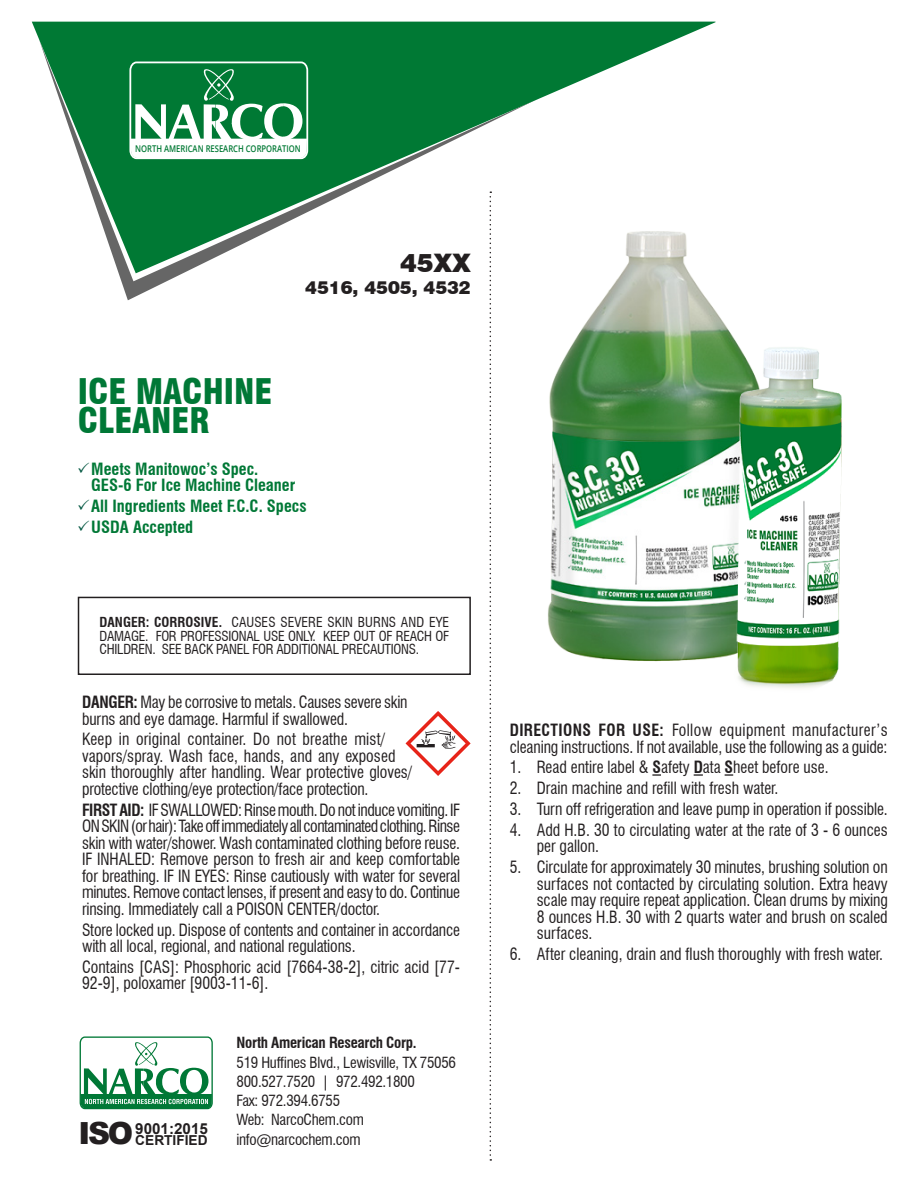
<style>
.page{position:relative;width:918px;height:1188px;background:#fff}
.page>*{position:absolute;margin:0;border:0;box-sizing:border-box;transform-origin:0 0}
.t1{font:900 condensed 34.5px "Swiss 721 BT";color:#007836}
.t2{font:900 30.6px "Arial";color:#231f20}
.t3{font:900 25.5px "Swiss 721 BT";color:#231f20}
.t4{font:900 18px "Swiss 721 BT";color:#231f20}
.t5{font:condensed 16.5px/16.5px "Swiss 721 BT";color:#231f20;scale:.95 1}
.t6{font:700 condensed 16.5px/16.5px "Swiss 721 BT";color:#007836}
.t7{font:700 15.15px "Arial";color:#231f20}
.t8{font:condensed 15px "Swiss 721 BT";letter-spacing:-.02em;color:#231f20}
.t9{font:700 condensed 15px "Swiss 721 BT";letter-spacing:-.02em;color:#231f20}
.t10{font:700 13.65px "Arial";color:#231f20}
.t11{font:condensed 13.5px/13.5px "Swiss 721 BT";letter-spacing:-.02em;color:#231f20;text-align:justify}
.t12{font:600 9.3px "Open Sans";color:#007934;scale:.82 1}
.s1{color:#005640}
.s2{font-weight:700}
</style>
<div class="page">
<svg style="left:118px;top:273px;width:372px;height:27px"></svg>
<svg style="left:32px;top:22px;width:684px;height:251px"></svg>
<svg style="left:129px;top:61px;width:180px;height:99px"></svg>
<img style="left:521px;top:222px;width:208px;height:440px">
<svg style="left:79px;top:1036px;width:134px;height:74px"></svg>
<svg style="left:490px;top:191px;width:1px;height:970px"></svg>
<div style="left:78px;top:597px;width:393px;height:78px;border:2px solid #231f20"></div>
<img style="left:675px;top:330px;width:167px;height:358px">
<svg style="left:652px;top:774px;width:9px;height:2px"></svg>
<svg style="left:694px;top:774px;width:9px;height:2px"></svg>
<svg style="left:725px;top:774px;width:8px;height:2px"></svg>
<svg style="left:405px;top:711px;width:66px;height:65px"></svg>
<p class="t12" style="left:135px;top:143px;width:203px">NORTH AMERICAN RESEARCH CORPORATION</p>
<p class="t1" style="left:78px;top:371px;width:196px">ICE MACHINE</p>
<p class="t1" style="left:78px;top:399px;width:133px">CLEANER</p>
<p class="t3" style="left:400px;top:248px;width:72px">45XX</p>
<p class="t4" style="left:305px;top:276px;width:167px">4516, 4505, 4532</p>
<p class="t6" style="left:91px;top:461px;width:206px;text-indent:-14px"><span class="s1">✓</span>Meets Manitowoc’s Spec.<br>GES-6 For Ice Machine Cleaner</p>
<p class="t6" style="left:78px;top:498px;width:230px"><span class="s1">✓</span>All Ingredients Meet F.C.C. Specs</p>
<p class="t6" style="left:78px;top:519px;width:117px"><span class="s1">✓</span>USDA Accepted</p>
<p class="t11" style="left:100px;top:616px;width:351px"><span class="s2">DANGER: CORROSIVE.</span> CAUSES SEVERE SKIN BURNS AND EYE DAMAGE. FOR PROFESSIONAL USE ONLY. KEEP OUT OF REACH OF CHILDREN. SEE BACK PANEL FOR ADDITIONAL PRECAUTIONS.</p>
<p class="t5" style="left:82px;top:694px;width:344px"><span class="s2">DANGER:</span> May be corrosive to metals. Causes severe skin burns and eye damage. Harmful if swallowed.</p>
<p class="t5" style="left:82px;top:731px;width:349px">Keep in original container. Do not breathe mist/ vapors/spray. Wash face, hands, and any exposed skin thoroughly after handling. Wear protective gloves/ protective clothing/eye protection/face protection.</p>
<p class="t5" style="left:82px;top:801px;width:400px;text-align:justify"><span class="s2">FIRST AID:</span> IF SWALLOWED: Rinse mouth. Do not induce vomiting. IF ON SKIN (or hair): Take off immediately all contaminated clothing. Rinse skin with water/shower. Wash contaminated clothing before reuse.<br>IF INHALED: Remove person to fresh air and keep comfortable for breathing. IF IN EYES: Rinse cautiously with water for several minutes. Remove contact lenses, if present and easy to do. Continue rinsing. Immediately call a POISON CENTER/doctor.</p>
<p class="t5" style="left:82px;top:921px;width:399px">Store locked up. Dispose of contents and container in accordance with all local, regional, and national regulations.</p>
<p class="t5" style="left:82px;top:959px;width:399px">Contains [CAS]: Phosphoric acid [7664-38-2], citric acid [77-<br>92-9], poloxamer [9003-11-6].</p>
<p class="t2" style="left:79px;top:1111px;width:56px">ISO</p>
<p class="t7" style="left:135px;top:1118px;width:74px">9001:2015</p>
<p class="t10" style="left:135px;top:1130px;width:74px">CERTIFIED</p>
<p class="t9" style="left:237px;top:1034px;width:182px">North American Research Corp.</p>
<p class="t8" style="left:237px;top:1053px;width:221px">519 Huffines Blvd., Lewisville, TX 75056</p>
<p class="t8" style="left:237px;top:1072px;width:180px">800.527.7520 | 972.492.1800</p>
<p class="t8" style="left:237px;top:1092px;width:105px">Fax: 972.394.6755</p>
<p class="t8" style="left:237px;top:1111px;width:129px">Web: NarcoChem.com</p>
<p class="t8" style="left:237px;top:1130px;width:126px">info@narcochem.com</p>
<p class="t5" style="left:510px;top:722px;width:399px"><span class="s2">DIRECTIONS FOR USE:</span> Follow equipment manufacturer’s cleaning instructions. If not available, use the following as a guide:</p>
<p class="t5" style="left:510px;top:759px;width:337px">1. Read entire label &amp; <span class="s2">S</span>afety <span class="s2">D</span>ata <span class="s2">S</span>heet before use.</p>
<p class="t5" style="left:510px;top:780px;width:284px">2. Drain machine and refill with fresh water.</p>
<p class="t5" style="left:510px;top:801px;width:400px">3. Turn off refrigeration and leave pump in operation if possible.</p>
<p class="t5" style="left:537px;top:822px;width:371px;text-indent:-27px">4. Add H.B. 30 to circulating water at the rate of 3 - 6 ounces per gallon.</p>
<p class="t5" style="left:537px;top:859px;width:371px;text-align:justify;text-indent:-27px">5. Circulate for approximately 30 minutes, brushing solution on surfaces not contacted by circulating solution. Extra heavy scale may require repeat application. Clean drums by mixing 8 ounces H.B. 30 with 2 quarts water and brush on scaled surfaces.</p>
<p class="t5" style="left:510px;top:946px;width:394px">6. After cleaning, drain and flush thoroughly with fresh water.</p>
</div>
